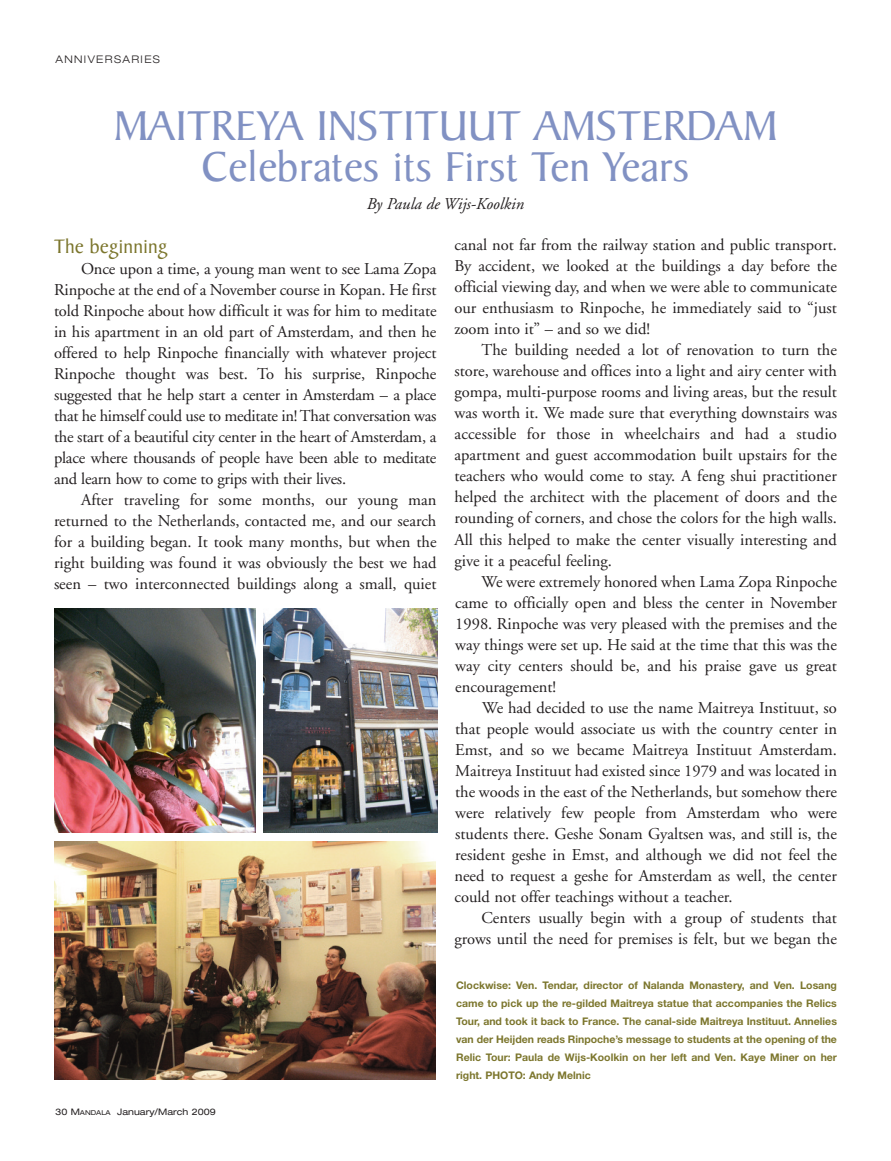
<style>
.page{position:relative;width:891px;height:1161px;background:#fff}
.page>*{position:absolute;margin:0;border:0;box-sizing:border-box;transform-origin:0 0}
.t1{font:45px/42px "Baker Signet";color:#8191c3;text-align:center}
.t2{font:21px "Baker Signet";color:#7c762d}
.t3{font:16.5px "Adobe Garamond";color:#231f20}
.t4{font:italic 16.5px "Adobe Garamond";color:#231f20}
.t5{font:700 10.5px/18px "Helvetica Neue";color:#7c762d;text-align:justify}
.t6{font:300 expanded 10.5px "Helvetica Neue";letter-spacing:.135em;color:#231f20}
.t7{font:expanded 9px "Helvetica Neue";color:#231f20}
.s1{font-size:6.75px}
</style>
<div class="page">
<img style="left:264px;top:608px;width:173px;height:225px">
<img style="left:54px;top:608px;width:202px;height:225px">
<img style="left:54px;top:842px;width:382px;height:238px">
<p class="t6" style="left:56px;top:56px;width:106px">ANNIVERSARIES</p>
<p class="t1" style="left:114px;top:109px;width:665px">MAITREYA INSTITUUT AMSTERDAM<br>Celebrates its First Ten Years</p>
<p class="t4" style="left:367px;top:197px;width:159px">By Paula de Wijs-Koolkin</p>
<p class="t2" style="left:54px;top:238px;width:115px">The beginning</p>
<p class="t3" style="left:81px;top:262px;width:357px">Once upon a time, a young man went to see Lama Zopa</p>
<p class="t3" style="left:54px;top:283px;width:384px">Rinpoche at the end of a November course in Kopan. He first</p>
<p class="t3" style="left:54px;top:304px;width:384px">told Rinpoche about how difficult it was for him to meditate</p>
<p class="t3" style="left:54px;top:325px;width:384px">in his apartment in an old part of Amsterdam, and then he</p>
<p class="t3" style="left:54px;top:346px;width:384px">offered to help Rinpoche financially with whatever project</p>
<p class="t3" style="left:54px;top:367px;width:384px">Rinpoche thought was best. To his surprise, Rinpoche</p>
<p class="t3" style="left:54px;top:388px;width:384px">suggested that he help start a center in Amsterdam – a place</p>
<p class="t3" style="left:54px;top:409px;width:384px">that he himself could use to meditate in! That conversation was</p>
<p class="t3" style="left:54px;top:430px;width:384px">the start of a beautiful city center in the heart of Amsterdam, a</p>
<p class="t3" style="left:54px;top:451px;width:384px">place where thousands of people have been able to meditate</p>
<p class="t3" style="left:54px;top:472px;width:294px">and learn how to come to grips with their lives.</p>
<p class="t3" style="left:81px;top:493px;width:357px">After traveling for some months, our young man</p>
<p class="t3" style="left:54px;top:514px;width:384px">returned to the Netherlands, contacted me, and our search</p>
<p class="t3" style="left:54px;top:535px;width:384px">for a building began. It took many months, but when the</p>
<p class="t3" style="left:54px;top:556px;width:384px">right building was found it was obviously the best we had</p>
<p class="t3" style="left:54px;top:577px;width:384px">seen – two interconnected buildings along a small, quiet</p>
<p class="t3" style="left:455px;top:239px;width:384px">canal not far from the railway station and public transport.</p>
<p class="t3" style="left:455px;top:260px;width:384px">By accident, we looked at the buildings a day before the</p>
<p class="t3" style="left:455px;top:281px;width:384px">official viewing day, and when we were able to communicate</p>
<p class="t3" style="left:455px;top:302px;width:384px">our enthusiasm to Rinpoche, he immediately said to “just</p>
<p class="t3" style="left:455px;top:323px;width:197px">zoom into it” – and so we did!</p>
<p class="t3" style="left:482px;top:344px;width:357px">The building needed a lot of renovation to turn the</p>
<p class="t3" style="left:455px;top:365px;width:384px">store, warehouse and offices into a light and airy center with</p>
<p class="t3" style="left:455px;top:386px;width:384px">gompa, multi-purpose rooms and living areas, but the result</p>
<p class="t3" style="left:455px;top:407px;width:384px">was worth it. We made sure that everything downstairs was</p>
<p class="t3" style="left:455px;top:428px;width:384px">accessible for those in wheelchairs and had a studio</p>
<p class="t3" style="left:455px;top:449px;width:384px">apartment and guest accommodation built upstairs for the</p>
<p class="t3" style="left:455px;top:470px;width:384px">teachers who would come to stay. A feng shui practitioner</p>
<p class="t3" style="left:455px;top:491px;width:384px">helped the architect with the placement of doors and the</p>
<p class="t3" style="left:455px;top:512px;width:384px">rounding of corners, and chose the colors for the high walls.</p>
<p class="t3" style="left:455px;top:533px;width:384px">All this helped to make the center visually interesting and</p>
<p class="t3" style="left:455px;top:554px;width:159px">give it a peaceful feeling.</p>
<p class="t3" style="left:482px;top:575px;width:357px">We were extremely honored when Lama Zopa Rinpoche</p>
<p class="t3" style="left:455px;top:596px;width:383px">came to officially open and bless the center in November</p>
<p class="t3" style="left:455px;top:617px;width:383px">1998. Rinpoche was very pleased with the premises and the</p>
<p class="t3" style="left:455px;top:638px;width:383px">way things were set up. He said at the time that this was the</p>
<p class="t3" style="left:455px;top:659px;width:383px">way city centers should be, and his praise gave us great</p>
<p class="t3" style="left:455px;top:680px;width:103px">encouragement!</p>
<p class="t3" style="left:482px;top:701px;width:356px">We had decided to use the name Maitreya Instituut, so</p>
<p class="t3" style="left:455px;top:722px;width:383px">that people would associate us with the country center in</p>
<p class="t3" style="left:455px;top:743px;width:383px">Emst, and so we became Maitreya Instituut Amsterdam.</p>
<p class="t3" style="left:455px;top:764px;width:383px">Maitreya Instituut had existed since 1979 and was located in</p>
<p class="t3" style="left:455px;top:785px;width:383px">the woods in the east of the Netherlands, but somehow there</p>
<p class="t3" style="left:455px;top:806px;width:383px">were relatively few people from Amsterdam who were</p>
<p class="t3" style="left:455px;top:827px;width:383px">students there. Geshe Sonam Gyaltsen was, and still is, the</p>
<p class="t3" style="left:455px;top:848px;width:383px">resident geshe in Emst, and although we did not feel the</p>
<p class="t3" style="left:454px;top:869px;width:384px">need to request a geshe for Amsterdam as well, the center</p>
<p class="t3" style="left:454px;top:890px;width:280px">could not offer teachings without a teacher.</p>
<p class="t3" style="left:481px;top:911px;width:357px">Centers usually begin with a group of students that</p>
<p class="t3" style="left:454px;top:932px;width:384px">grows until the need for premises is felt, but we began the</p>
<p class="t5" style="left:456px;top:976px;width:382px">Clockwise: Ven. Tendar, director of Nalanda Monastery, and Ven. Losang came to pick up the re-gilded Maitreya statue that accompanies the Relics Tour, and took it back to France. The canal-side Maitreya Instituut. Annelies van der Heijden reads Rinpoche’s message to students at the opening of the Relic Tour: Paula de Wijs-Koolkin on her left and Ven. Kaye Miner on her right. PHOTO: Andy Melnic</p>
<p class="t7" style="left:56px;top:1109px;width:162px">30 M<span class="s1">ANDALA</span> January/March 2009</p>
</div>
